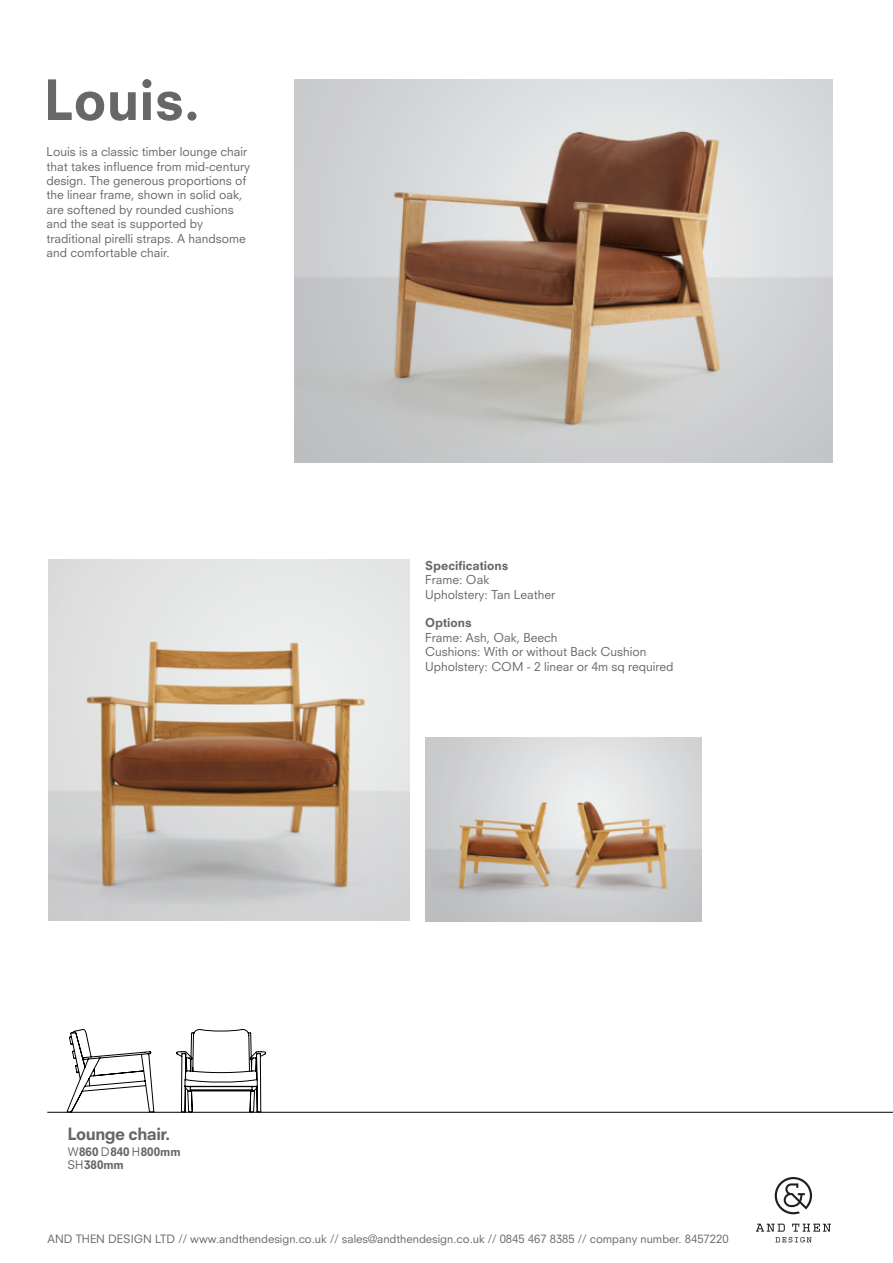
<style>
.page{position:relative;width:893px;height:1263px;background:#fff}
.page>*{position:absolute;margin:0;border:0;box-sizing:border-box;transform-origin:0 0}
.t1{font:800 54px "Neuzeit S";color:#676767}
.t2{font:800 16.5px "Neuzeit S";letter-spacing:-.035em;color:#636568}
.t3{font:12px/14.4px "Neuzeit S";color:#676767}
.t4{font:800 12px "Neuzeit S";color:#676767}
.t5{font:800 11.55px/13.2px "Neuzeit S";color:#636568}
.t6{font:11.25px "Neuzeit S";color:#676767}
.s1{font-weight:400}
</style>
<div class="page">
<svg style="left:756px;top:1223px;width:75px;height:19px"></svg>
<svg style="left:775px;top:1177px;width:37px;height:37px"></svg>
<img style="left:294px;top:80px;width:538px;height:382px">
<img style="left:48px;top:560px;width:361px;height:361px">
<img style="left:425px;top:737px;width:276px;height:185px">
<hr style="left:47px;top:1112px;width:846px;height:1px;background:#010101">
<svg style="left:66px;top:1029px;width:88px;height:83px"></svg>
<svg style="left:176px;top:1029px;width:90px;height:83px"></svg>
<h1 class="t1" style="left:44px;top:67px;width:157px">Louis.</h1>
<p class="t3" style="left:46px;top:144px;width:205px">Louis is a classic timber lounge chair that takes influence from mid-century design. The generous proportions of the linear frame, shown in solid oak, are softened by rounded cushions and the seat is supported by traditional pirelli straps. A handsome and comfortable chair.</p>
<p class="t4" style="left:425px;top:558px;width:85px">Specifications</p>
<p class="t3" style="left:425px;top:572px;width:131px">Frame: Oak<br>Upholstery: Tan Leather</p>
<p class="t4" style="left:425px;top:616px;width:48px">Options</p>
<p class="t3" style="left:425px;top:630px;width:250px">Frame: Ash, Oak, Beech<br>Cushions: With or without Back Cushion<br>Upholstery: COM - 2 linear or 4m sq required</p>
<h2 class="t2" style="left:68px;top:1123px;width:104px">Lounge chair.</h2>
<p class="t5" style="left:68px;top:1145px;width:114px"><span class="s1">W</span>860 <span class="s1">D</span>840 <span class="s1">H</span>800mm<br><span class="s1">SH</span>380mm</p>
<p class="t6" style="left:48px;top:1232px;width:683px">AND THEN DESIGN LTD // www.andthendesign.co.uk // sales@andthendesign.co.uk // 0845 467 8385 // company number. 8457220</p>
</div>
